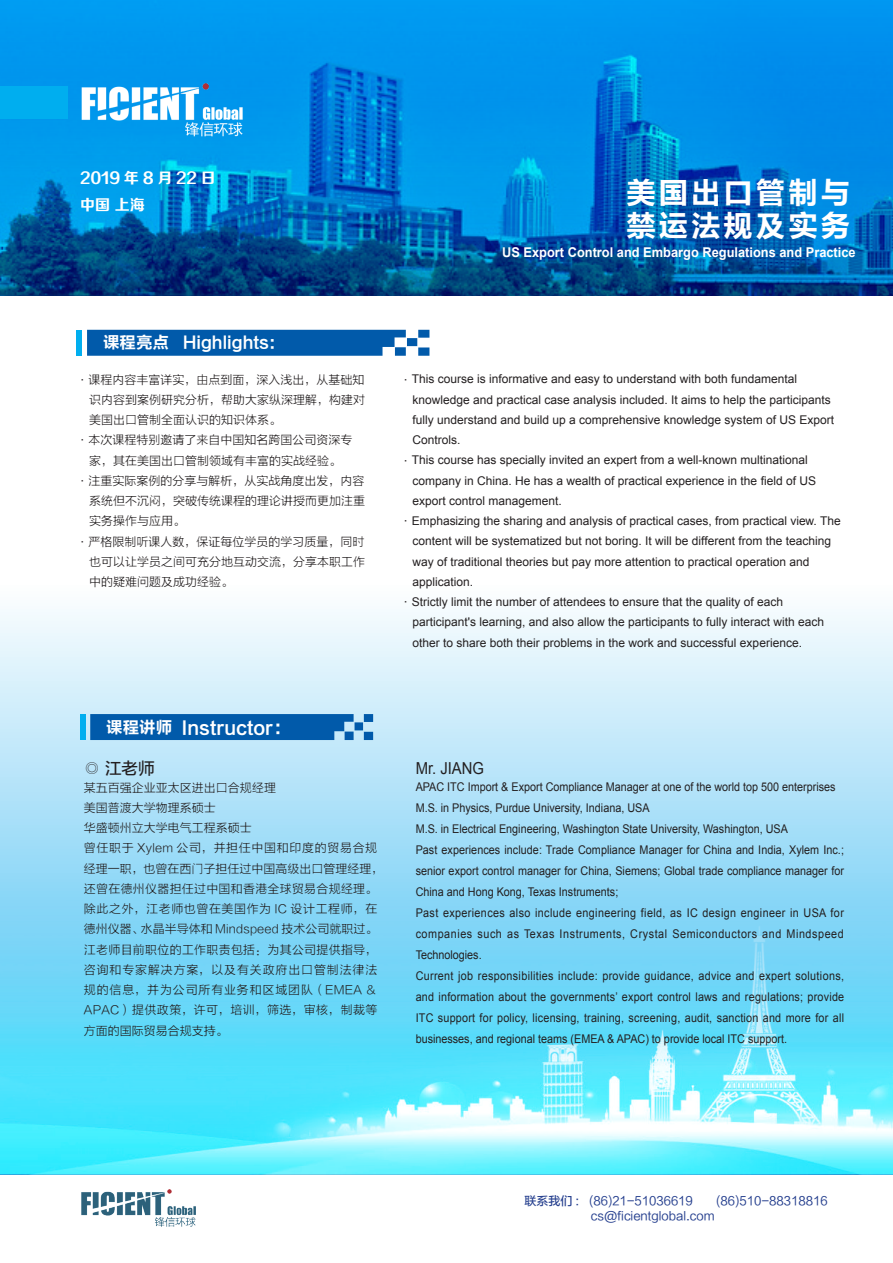
<style>
.page{position:relative;width:893px;height:1263px;background:#fff}
.page>*{position:absolute;margin:0;border:0;box-sizing:border-box;transform-origin:0 0}
.t1{font:30px/33px "FZLTCHJW GB1 0";letter-spacing:.08em;color:#fff}
.t2{font:18px "FZLTCHJW GB1 0";color:#fff}
.t3{font:16.5px "FZLTCHJW GB1 0";color:#fff}
.t4{font:16.5px "Arial";color:#231f20;scale:.9 1}
.t5{font:16.5px "FZLTZHUNHK GBK1 0";color:#231f20}
.t6{font:15px/27px "FZZCHJW GB1 0";color:#fff}
.t7{font:700 13.5px "Arial";color:#fff;scale:.95 1}
.t8{font:12px/21px "Arial";color:#231f20;scale:.9 1}
.t9{font:12px "Arial";color:#231f20}
.t10{font:12px/20.2px "FZLTXHK";letter-spacing:.02em;color:#231f20}
.t11{font:12px "FZLTXHK";color:#231f20}
.t12{font:12px "FZLTZHUNHK GBK1 0";color:#253f8e}
.s1{font-family:"FZLTXHK"}
.s2{font-size:16.5px}
</style>
<div class="page">
<svg style="left:0;top:329px;width:892px;height:470px"></svg>
<img style="left:0;top:0;width:893px;height:296px">
<img style="left:81px;top:1189px;width:114px;height:37px">
<img style="left:80px;top:83px;width:162px;height:54px">
<div style="left:0;top:87px;width:68px;height:32px;background:#00aeef"></div>
<img style="left:0;top:799px;width:893px;height:375px">
<svg style="left:87px;top:330px;width:342px;height:26px;background:#1365b0"></svg>
<div style="left:77px;top:330px;width:5px;height:26px;background:#00aeef"></div>
<svg style="left:90px;top:714px;width:283px;height:26px;background:#0e63af"></svg>
<div style="left:80px;top:714px;width:5px;height:26px;background:#00aeef"></div>
<p class="t6" style="left:80px;top:165px;width:137px">2019 年 8 月 22 日中国 上海</p>
<h1 class="t1" style="left:626px;top:177px;width:226px">美国出口管制与禁运法规及实务</h1>
<p class="t7" style="left:502px;top:243px;width:374px">US Export Control and Embargo Regulations and Practice</p>
<h3 class="t3" style="left:103px;top:334px;width:174px">课程亮点 Highlights:</h3>
<p class="t11" style="left:77px;top:373px;width:290px">·课程内容丰富详实，由点到面，深入浅出，从基础知</p>
<p class="t11" style="left:89px;top:393px;width:277px">识内容到案例研究分析，帮助大家纵深理解，构建对</p>
<p class="t11" style="left:89px;top:413px;width:193px">美国出口管制全面认识的知识体系。</p>
<p class="t11" style="left:77px;top:434px;width:278px">·本次课程特别邀请了来自中国知名跨国公司资深专</p>
<p class="t11" style="left:89px;top:454px;width:253px">家，其在美国出口管制领域有丰富的实战经验。</p>
<p class="t11" style="left:77px;top:474px;width:290px">·注重实际案例的分享与解析，从实战角度出发，内容</p>
<p class="t11" style="left:89px;top:494px;width:277px">系统但不沉闷，突破传统课程的理论讲授而更加注重</p>
<p class="t11" style="left:89px;top:515px;width:97px">实务操作与应用。</p>
<p class="t11" style="left:77px;top:535px;width:290px">·严格限制听课人数，保证每位学员的学习质量，同时</p>
<p class="t11" style="left:89px;top:555px;width:277px">也可以让学员之间可充分地互动交流，分享本职工作</p>
<p class="t11" style="left:89px;top:575px;width:145px">中的疑难问题及成功经验。</p>
<p class="t9" style="left:400px;top:371px;width:399px"><span class="s1">·</span>This course is informative and easy to understand with both fundamental</p>
<p class="t9" style="left:412px;top:392px;width:420px">knowledge and practical case analysis included. It aims to help the participants</p>
<p class="t9" style="left:412px;top:412px;width:423px">fully understand and build up a comprehensive knowledge system of US Export</p>
<p class="t9" style="left:412px;top:432px;width:50px">Controls.</p>
<p class="t9" style="left:400px;top:452px;width:410px"><span class="s1">·</span>This course has specially invited an expert from a well-known multinational</p>
<p class="t9" style="left:412px;top:472px;width:405px">company in China. He has a wealth of practical experience in the field of US</p>
<p class="t9" style="left:412px;top:493px;width:151px">export control management.</p>
<p class="t9" style="left:400px;top:513px;width:442px"><span class="s1">·</span>Emphasizing the sharing and analysis of practical cases, from practical view. The</p>
<p class="t9" style="left:412px;top:533px;width:420px">content will be systematized but not boring. It will be different from the teaching</p>
<p class="t9" style="left:412px;top:553px;width:398px">way of traditional theories but pay more attention to practical operation and</p>
<p class="t9" style="left:412px;top:574px;width:62px">application.</p>
<p class="t9" style="left:400px;top:594px;width:385px"><span class="s1">·</span>Strictly limit the number of attendees to ensure that the quality of each</p>
<p class="t9" style="left:412px;top:614px;width:413px">participant's learning, and also allow the participants to fully interact with each</p>
<p class="t9" style="left:412px;top:634px;width:391px">other to share both their problems in the work and successful experience.</p>
<h2 class="t2" style="left:106px;top:718px;width:186px"><span class="s2">课程讲师</span> Instructor：</h2>
<h3 class="t5" style="left:84px;top:759px;width:72px">◎ 江老师</h3>
<p class="t10" style="left:84px;top:777px;width:301px">某五百强企业亚太区进出口合规经理<br>美国普渡大学物理系硕士<br>华盛顿州立大学电气工程系硕士<br>曾任职于 Xylem 公司，并担任中国和印度的贸易合规经理一职，也曾在西门子担任过中国高级出口管理经理，还曾在德州仪器担任过中国和香港全球贸易合规经理。除此之外，江老师也曾在美国作为 IC 设计工程师，在德州仪器、水晶半导体和 Mindspeed 技术公司就职过。江老师目前职位的工作职责包括：为其公司提供指导，咨询和专家解决方案，以及有关政府出口管制法律法规的信息，并为公司所有业务和区域团队（EMEA ＆<br>APAC）提供政策，许可，培训，筛选，审核，制裁等方面的国际贸易合规支持。</p>
<h3 class="t4" style="left:416px;top:758px;width:78px">Mr. JIANG</h3>
<p class="t8" style="left:416px;top:777px;width:478px">APAC ITC Import &amp; Export Compliance Manager at one of the world top 500 enterprises M.S. in Physics, Purdue University, Indiana, USA<br>M.S. in Electrical Engineering, Washington State University, Washington, USA<br>Past experiences include: Trade Compliance Manager for China and India, Xylem Inc.; senior export control manager for China, Siemens; Global trade compliance manager for China and Hong Kong, Texas Instruments;<br>Past experiences also include engineering field, as IC design engineer in USA for companies such as Texas Instruments, Crystal Semiconductors and Mindspeed Technologies.<br>Current job responsibilities include: provide guidance, advice and expert solutions, and information about the governments’ export control laws and regulations; provide ITC support for policy, licensing, training, screening, audit, sanction and more for all businesses, and regional teams (EMEA &amp; APAC) to provide local ITC support.</p>
<p class="t12" style="left:524px;top:1194px;width:170px">联系我们 : (86)21-51036619</p>
<p class="t12" style="left:716px;top:1194px;width:113px">(86)510-88318816</p>
<p class="t12" style="left:591px;top:1209px;width:125px">cs@ficientglobal.com</p>
</div>
